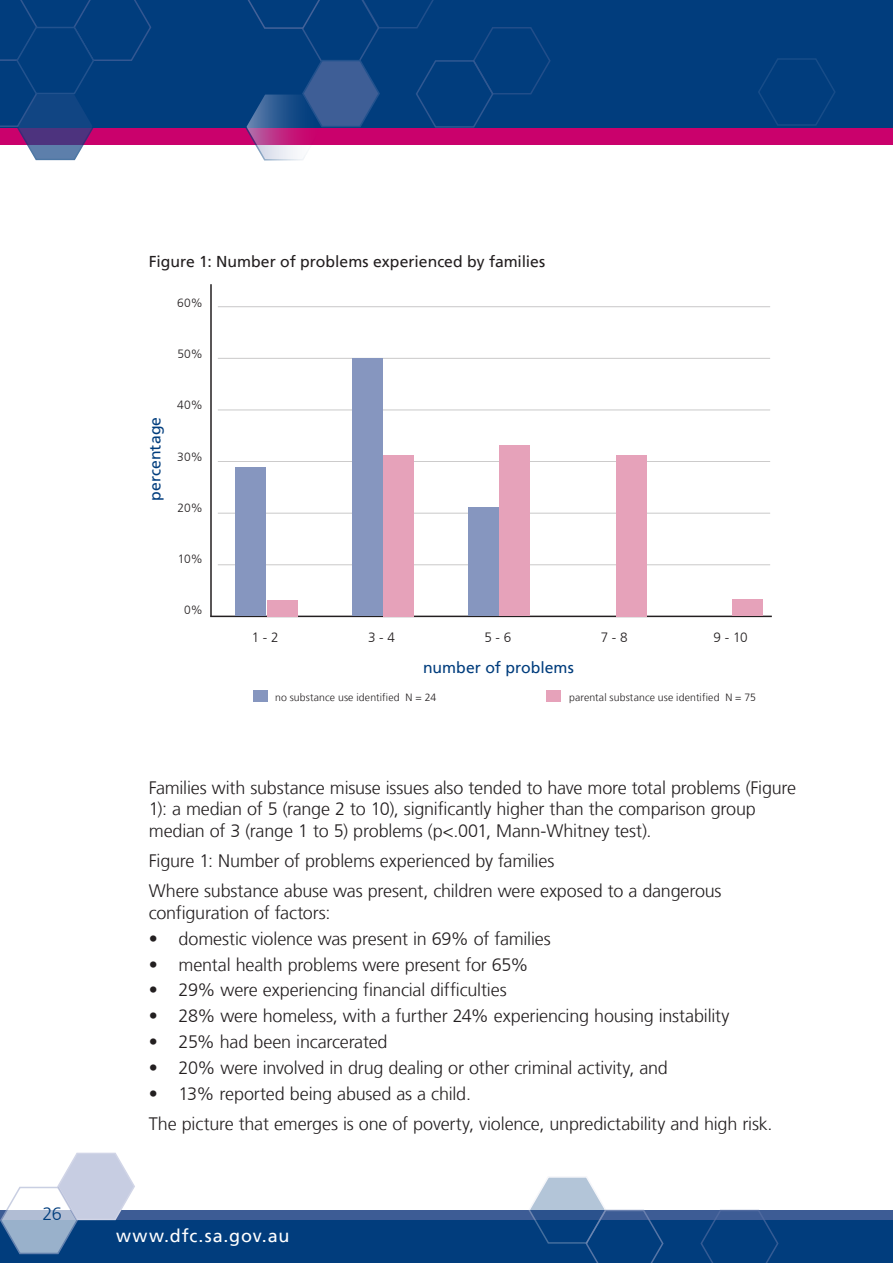
<style>
.page{position:relative;width:893px;height:1263px;background:#fff}
.page>*{position:absolute;margin:0;border:0;box-sizing:border-box;transform-origin:0 0}
.TEXT_-_dot_points{font:300 18px/21.6px "Frutiger";letter-spacing:-.01em;color:#231f20}
.t1{font:18px "Frutiger";letter-spacing:.045em;color:#fff}
.t2{font:300 18px "Frutiger";color:#013d7d}
.TABLE_-_pre_table_h{font:15.75px "Frutiger";color:#231f20}
.t3{font:15.75px "Frutiger";color:#013d7d}
.t4{font:300 13.5px "Frutiger";color:#231f20}
.t5{font:300 12px "Frutiger";letter-spacing:.015em;color:#231f20}
.t6{font:300 10.5px "Frutiger";letter-spacing:.01em;color:#231f20}
</style>
<div class="page">
<div style="left:0;top:1210px;width:893px;height:10px;background:#3d5c95"></div>
<hr style="left:892px;top:1218px;width:1px;height:45px;background:#013d7d">
<div style="left:0;top:1220px;width:893px;height:43px;background:#013d7d"></div>
<div style="left:0;top:128px;width:893px;height:17px;background:#ca016c"></div>
<div style="left:0;top:0;width:893px;height:128px;background:#013d7d"></div>
<svg style="left:758px;top:58px;width:77px;height:68px"></svg>
<svg style="left:0;top:0;width:151px;height:161px"></svg>
<svg style="left:245px;top:0;width:306px;height:161px"></svg>
<svg style="left:0;top:1152px;width:135px;height:103px"></svg>
<svg style="left:700px;top:1209px;width:79px;height:54px"></svg>
<svg style="left:528px;top:1177px;width:136px;height:86px"></svg>
<hr style="left:210px;top:616px;width:562px;height:1px;background:#231f20">
<hr style="left:218px;top:306px;width:552px;height:1px;background:#231f20">
<hr style="left:218px;top:358px;width:552px;height:1px;background:#231f20">
<hr style="left:218px;top:410px;width:552px;height:1px;background:#231f20">
<hr style="left:218px;top:461px;width:552px;height:1px;background:#231f20">
<hr style="left:218px;top:513px;width:552px;height:1px;background:#231f20">
<hr style="left:218px;top:564px;width:552px;height:1px;background:#231f20">
<hr style="left:210px;top:284px;width:2px;height:332px;background:#231f20">
<div style="left:236px;top:467px;width:30px;height:149px;background:#8696bf"></div>
<div style="left:267px;top:600px;width:31px;height:16px;background:#e6a2ba"></div>
<div style="left:352px;top:358px;width:31px;height:258px;background:#8696bf"></div>
<div style="left:383px;top:455px;width:30px;height:161px;background:#e6a2ba"></div>
<div style="left:468px;top:507px;width:31px;height:109px;background:#8696bf"></div>
<div style="left:499px;top:445px;width:31px;height:171px;background:#e6a2ba"></div>
<div style="left:616px;top:455px;width:30px;height:161px;background:#e6a2ba"></div>
<div style="left:732px;top:599px;width:31px;height:17px;background:#e6a2ba"></div>
<div style="left:547px;top:691px;width:14px;height:11px;background:#e6a2ba"></div>
<div style="left:254px;top:690px;width:14px;height:11px;background:#8696bf"></div>
<p class="t2" style="left:43px;top:1203px;width:21px">26</p>
<p class="TABLE_-_pre_table_h" style="left:149px;top:252px;width:398px">Figure 1: Number of problems experienced by families</p>
<p class="t5" style="left:177px;top:296px;width:27px">60%</p>
<p class="t5" style="left:177px;top:347px;width:27px">50%</p>
<p class="t3" style="left:146px;top:501px;width:85px;rotate:-90deg">percentage</p>
<p class="t5" style="left:177px;top:398px;width:27px">40%</p>
<p class="t5" style="left:177px;top:450px;width:27px">30%</p>
<p class="t5" style="left:178px;top:501px;width:27px">20%</p>
<p class="t5" style="left:178px;top:552px;width:26px">10%</p>
<p class="t5" style="left:184px;top:603px;width:20px">0%</p>
<p class="t4" style="left:252px;top:630px;width:29px">1 - 2</p>
<p class="t4" style="left:368px;top:630px;width:29px">3 - 4</p>
<p class="t4" style="left:484px;top:630px;width:29px">5 - 6</p>
<p class="t4" style="left:601px;top:630px;width:29px">7 - 8</p>
<p class="t4" style="left:714px;top:630px;width:35px">9 - 10</p>
<p class="t3" style="left:423px;top:658px;width:152px">number of problems</p>
<p class="t6" style="left:275px;top:691px;width:163px">no substance use identified N = 24</p>
<p class="t6" style="left:569px;top:691px;width:188px">parental substance use identified N = 75</p>
<p class="TEXT_-_dot_points" style="left:149px;top:777px;width:649px">Families with substance misuse issues also tended to have more total problems (Figure<br>1): a median of 5 (range 2 to 10), significantly higher than the comparison group median of 3 (range 1 to 5) problems (p&lt;.001, Mann-Whitney test).</p>
<p class="TEXT_-_dot_points" style="left:149px;top:850px;width:407px">Figure 1: Number of problems experienced by families</p>
<p class="TEXT_-_dot_points" style="left:149px;top:880px;width:574px">Where substance abuse was present, children were exposed to a dangerous configuration of factors:</p>
<p class="TEXT_-_dot_points" style="left:149px;top:928px;width:403px">• domestic violence was present in 69% of families</p>
<p class="TEXT_-_dot_points" style="left:149px;top:954px;width:381px">• mental health problems were present for 65%</p>
<p class="TEXT_-_dot_points" style="left:149px;top:980px;width:359px">• 29% were experiencing financial difficulties</p>
<p class="TEXT_-_dot_points" style="left:149px;top:1005px;width:582px">• 28% were homeless, with a further 24% experiencing housing instability</p>
<p class="TEXT_-_dot_points" style="left:149px;top:1031px;width:240px">• 25% had been incarcerated</p>
<p class="TEXT_-_dot_points" style="left:149px;top:1057px;width:521px">• 20% were involved in drug dealing or other criminal activity, and</p>
<p class="TEXT_-_dot_points" style="left:149px;top:1083px;width:324px">• 13% reported being abused as a child.</p>
<p class="TEXT_-_dot_points" style="left:149px;top:1113px;width:625px">The picture that emerges is one of poverty, violence, unpredictability and high risk.</p>
<p class="t1" style="left:116px;top:1225px;width:175px">www.dfc.sa.gov.au</p>
</div>
